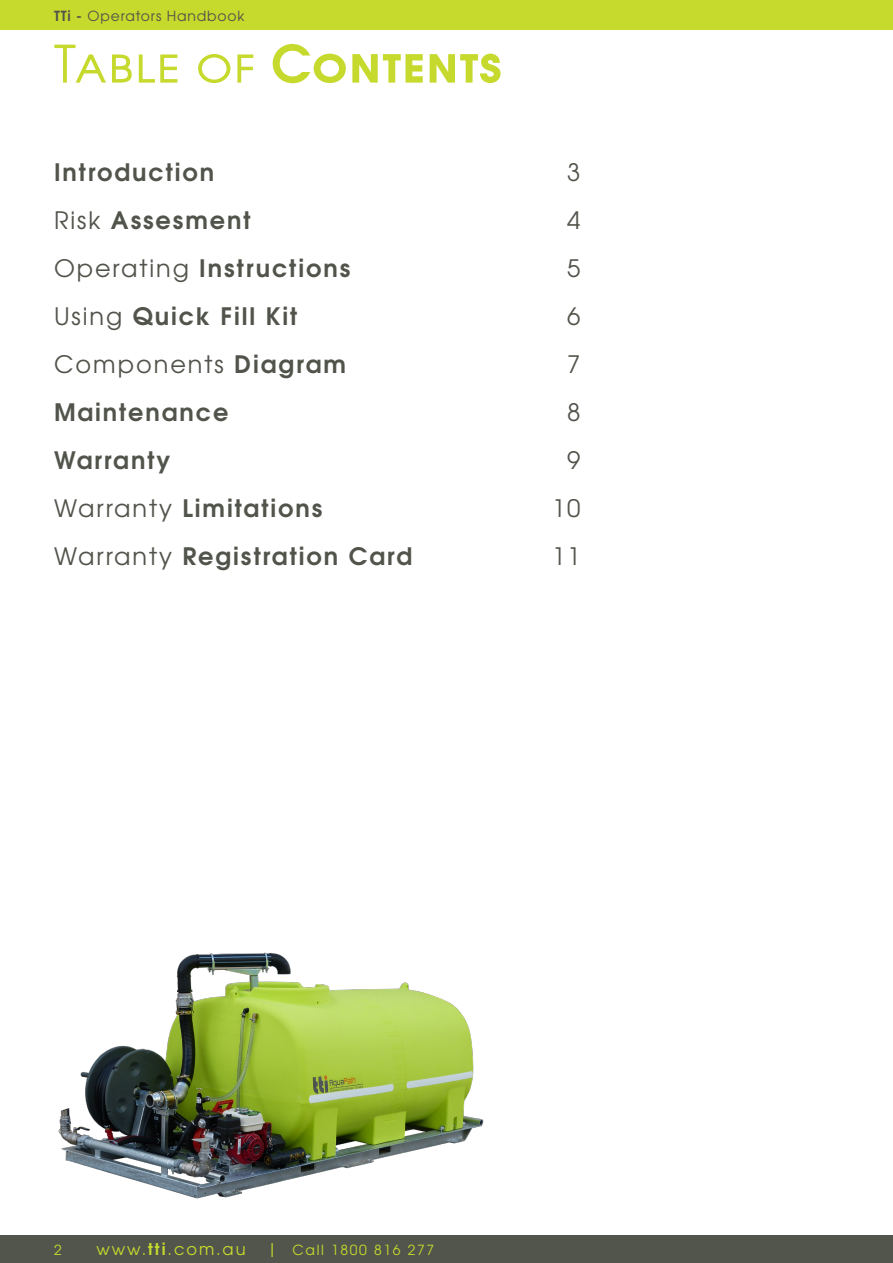
<style>
.page{position:relative;width:893px;height:1263px;background:#fff}
.page>*{position:absolute;margin:0;border:0;box-sizing:border-box;transform-origin:0 0}
.t1{font:700 51.45px "Te X Gyre Adventor";letter-spacing:.02em;color:#c6d92d}
.Paragraph_Style_1{font:700 24px "Te X Gyre Adventor";letter-spacing:.08em;color:#51544b}
.Paragraph_Style_1-2{font:24px "Te X Gyre Adventor";color:#51544b}
.t2{font:16.2px "Te X Gyre Adventor";color:#c6d92d}
.t3{font:13.95px "Te X Gyre Adventor";letter-spacing:.06em;color:#51544a}
.t4{font:13.95px "Te X Gyre Adventor";letter-spacing:.12em;color:#c6d92d}
.s1{font-weight:700}
.s2{font-weight:400}
.s3{font-size:16.2px}
</style>
<div class="page">
<div style="left:0;top:1235px;width:893px;height:28px;background:#51554b"></div>
<div style="left:0;top:0;width:893px;height:30px;background:#c6d92d"></div>
<img style="left:58px;top:952px;width:426px;height:247px">
<p class="t3" style="left:54px;top:5px;width:192px"><span class="s1">TTi -</span> Operators Handbook</p>
<p class="t1" style="left:54px;top:19px;width:449px"><span class="s2">Table of</span> Contents</p>
<p class="Paragraph_Style_1" style="left:54px;top:151px;width:162px">Introduction</p>
<p class="Paragraph_Style_1-2" style="left:567px;top:153px;width:15px">3</p>
<p class="Paragraph_Style_1" style="left:54px;top:199px;width:198px"><span class="s2">Risk</span> Assesment</p>
<p class="Paragraph_Style_1-2" style="left:567px;top:201px;width:15px">4</p>
<p class="Paragraph_Style_1" style="left:54px;top:247px;width:298px"><span class="s2">Operating</span> Instructions</p>
<p class="Paragraph_Style_1-2" style="left:567px;top:249px;width:15px">5</p>
<p class="Paragraph_Style_1" style="left:54px;top:295px;width:245px"><span class="s2">Using</span> Quick Fill Kit</p>
<p class="Paragraph_Style_1-2" style="left:567px;top:297px;width:15px">6</p>
<p class="Paragraph_Style_1-2" style="left:54px;top:345px;width:294px">Components <span class="s1">Diagram</span></p>
<p class="Paragraph_Style_1-2" style="left:567px;top:345px;width:15px">7</p>
<p class="Paragraph_Style_1" style="left:54px;top:391px;width:176px">Maintenance</p>
<p class="Paragraph_Style_1-2" style="left:567px;top:393px;width:15px">8</p>
<p class="Paragraph_Style_1" style="left:54px;top:439px;width:117px">Warranty</p>
<p class="Paragraph_Style_1-2" style="left:567px;top:441px;width:15px">9</p>
<p class="Paragraph_Style_1" style="left:54px;top:487px;width:270px"><span class="s2">Warranty</span> Limitations</p>
<p class="Paragraph_Style_1-2" style="left:552px;top:489px;width:30px">10</p>
<p class="Paragraph_Style_1" style="left:54px;top:535px;width:360px"><span class="s2">Warranty</span> Registration Card</p>
<p class="Paragraph_Style_1-2" style="left:552px;top:537px;width:30px">11</p>
<p class="t4" style="left:54px;top:1239px;width:9px">2</p>
<p class="t2" style="left:96px;top:1237px;width:151px">www.<span class="s1">tti</span>.com.au</p>
<p class="t4" style="left:267px;top:1239px;width:169px"><span class="s3">|</span> Call 1800 816 277</p>
</div>
